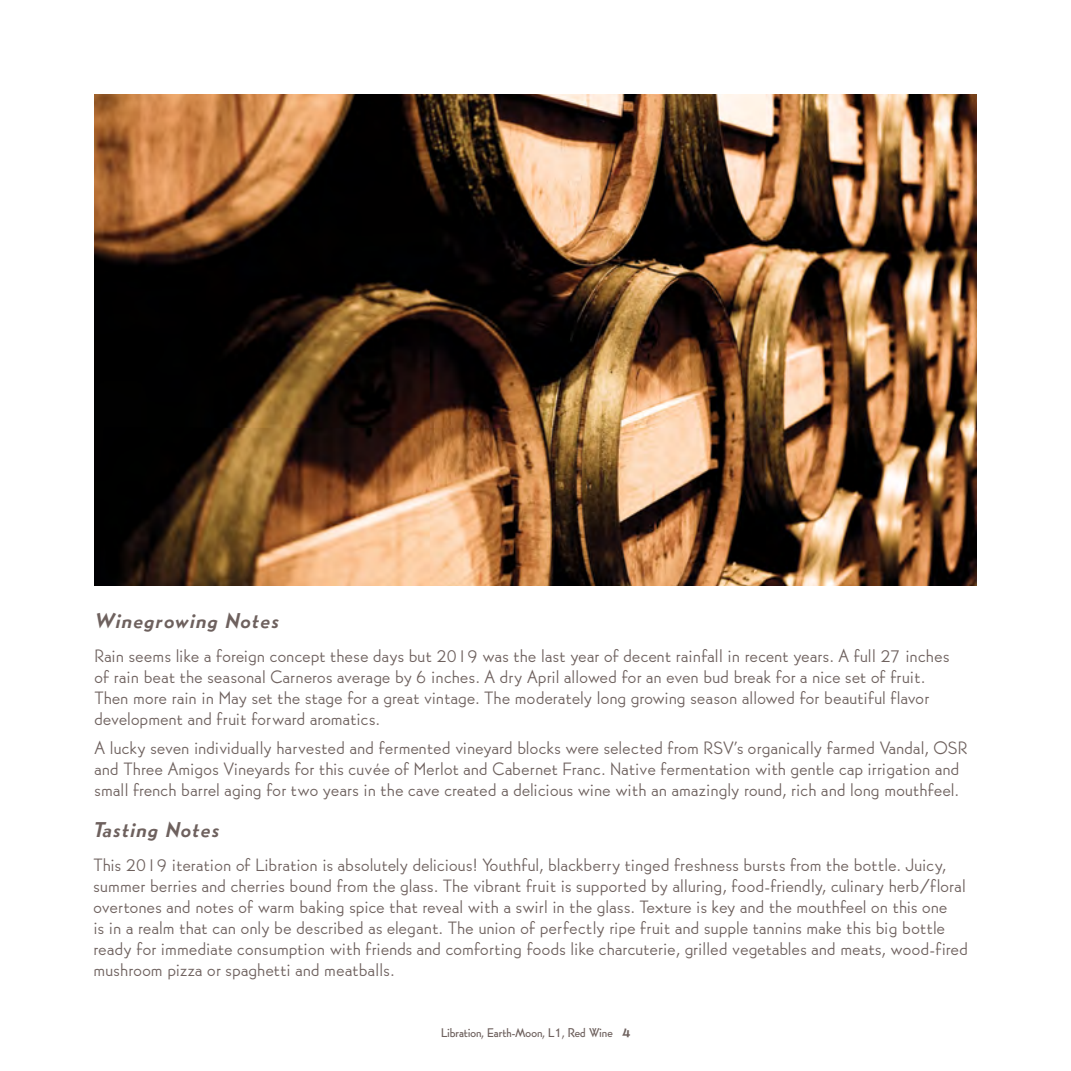
<style>
.page{position:relative;width:1071px;height:1071px;background:#fff}
.page>*{position:absolute;margin:0;border:0;box-sizing:border-box;transform-origin:0 0}
.t1{font:italic 800 21px "Bernhard Gothic SGOT Std";letter-spacing:.035em;color:#6e615e}
.t2{font:17.5px/21px "Bernhard Gothic SGOT Std";letter-spacing:.01em;color:#6e615e}
.t3{font:500 12.25px "Bernhard Gothic SGOT Std";letter-spacing:-.01em;color:#6e615e}
.s1{font-size:12.42px}
.s2{font-weight:800}
</style>
<div class="page">
<img style="left:95px;top:94px;width:882px;height:492px">
<p class="t1" style="left:94px;top:606px;width:185px">Winegrowing Notes</p>
<p class="t2" style="left:95px;top:645px;width:856px">Rain seems like a foreign concept these days but 2019 was the last year of decent rainfall in recent years. A full 27 inches of rain beat the seasonal Carneros average by 6 inches. A dry April allowed for an even bud break for a nice set of fruit.<br>Then more rain in May set the stage for a great vintage. The moderately long growing season allowed for beautiful flavor development and fruit forward aromatics.</p>
<p class="t2" style="left:95px;top:737px;width:874px">A lucky seven individually harvested and fermented vineyard blocks were selected from RSV’s organically farmed Vandal, OSR and Three Amigos Vineyards for this cuvée of Merlot and Cabernet Franc. Native fermentation with gentle cap irrigation and small french barrel aging for two years in the cave created a delicious wine with an amazingly round, rich and long mouthfeel.</p>
<p class="t1" style="left:93px;top:815px;width:127px">Tasting Notes</p>
<p class="t2" style="left:93px;top:854px;width:876px">This 2019 iteration of Libration is absolutely delicious! Youthful, blackberry tinged freshness bursts from the bottle. Juicy, summer berries and cherries bound from the glass. The vibrant fruit is supported by alluring, food-friendly, culinary herb/floral overtones and notes of warm baking spice that reveal with a swirl in the glass. Texture is key and the mouthfeel on this one<br>is in a realm that can only be described as elegant. The union of perfectly ripe fruit and supple tannins make this big bottle ready for immediate consumption with friends and comforting foods like charcuterie, grilled vegetables and meats, wood-fired mushroom pizza or spaghetti and meatballs.</p>
<p class="t3" style="left:441px;top:1024px;width:191px">Libration, Earth-Moon, L<span class="s1">1, Red Wine</span> <span class="s2">4</span></p>
</div>
